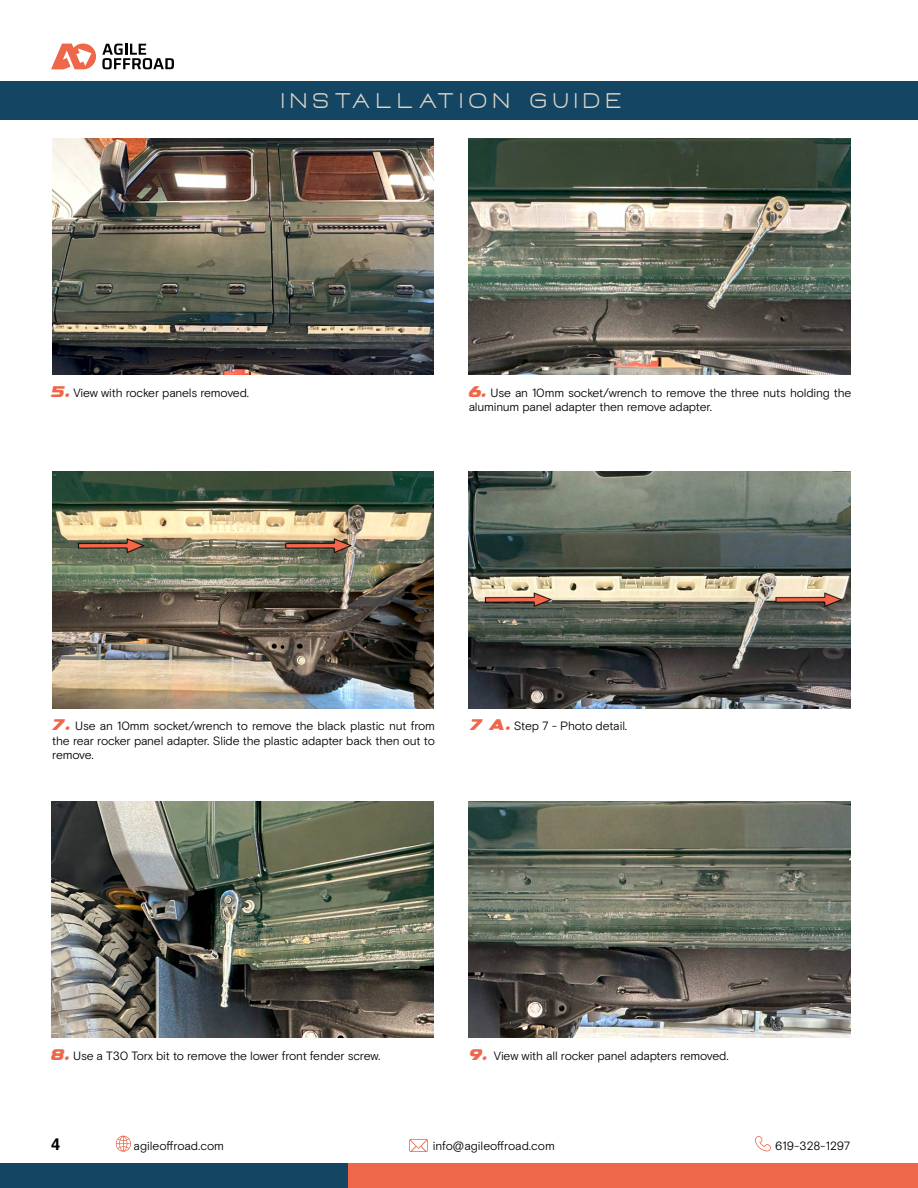
<style>
.page{position:relative;width:918px;height:1188px;background:#fff}
.page>*{position:absolute;margin:0;border:0;box-sizing:border-box;transform-origin:0 0}
.t1{font:500 21px "Neon";letter-spacing:.2em;color:#dcd6ca}
.t2{font:700 16.5px "Helvetica";color:#000}
.t3{font:12px/14.4px "Basis Grotesque Pro Off White";letter-spacing:-.015em;color:#000}
.s1{font-family:"Renoric";font-size:18px;color:#ef674a}
</style>
<div class="page">
<svg style="left:116px;top:1136px;width:15px;height:16px"></svg>
<svg style="left:409px;top:1139px;width:19px;height:13px"></svg>
<svg style="left:755px;top:1136px;width:16px;height:15px"></svg>
<div style="left:0;top:1164px;width:348px;height:24px;background:#144664"></div>
<div style="left:348px;top:1164px;width:570px;height:24px;background:#ef674a"></div>
<svg style="left:102px;top:44px;width:72px;height:25px"></svg>
<svg style="left:51px;top:44px;width:45px;height:25px"></svg>
<hr style="left:917px;top:81px;width:1px;height:39px;background:#144664">
<div style="left:0;top:82px;width:918px;height:38px;background:#144664"></div>
<img style="left:52px;top:139px;width:382px;height:236px">
<img style="left:469px;top:139px;width:381px;height:236px">
<img style="left:52px;top:472px;width:382px;height:236px">
<img style="left:469px;top:472px;width:381px;height:236px">
<img style="left:51px;top:802px;width:383px;height:236px">
<img style="left:469px;top:802px;width:381px;height:236px">
<p class="t1" style="left:281px;top:88px;width:343px">INSTALLATION GUIDE</p>
<p class="t3" style="left:51px;top:386px;width:199px"><span class="s1">5.</span> View with rocker panels removed.</p>
<p class="t3" style="left:469px;top:386px;width:384px"><span class="s1">6.</span> Use an 10mm socket/wrench to remove the three nuts holding the aluminum panel adapter then remove adapter.</p>
<p class="t3" style="left:52px;top:719px;width:384px;text-align:justify"><span class="s1">7.</span> Use an 10mm socket/wrench to remove the black plastic nut from the rear rocker panel adapter. Slide the plastic adapter back then out to remove.</p>
<p class="t3" style="left:470px;top:719px;width:159px"><span class="s1">7 a.</span> Step 7 - Photo detail.</p>
<p class="t3" style="left:51px;top:1049px;width:331px"><span class="s1">8.</span> Use a T30 Torx bit to remove the lower front fender screw.</p>
<p class="t3" style="left:469px;top:1049px;width:262px"><span class="s1">9.</span> View with all rocker panel adapters removed.</p>
<h2 class="t2" style="left:51px;top:1131px;width:11px">4</h2>
<p class="t3" style="left:134px;top:1139px;width:92px">agileoffroad.com</p>
<p class="t3" style="left:433px;top:1139px;width:123px">info@agileoffroad.com</p>
<p class="t3" style="left:775px;top:1139px;width:76px">619-328-1297</p>
</div>
